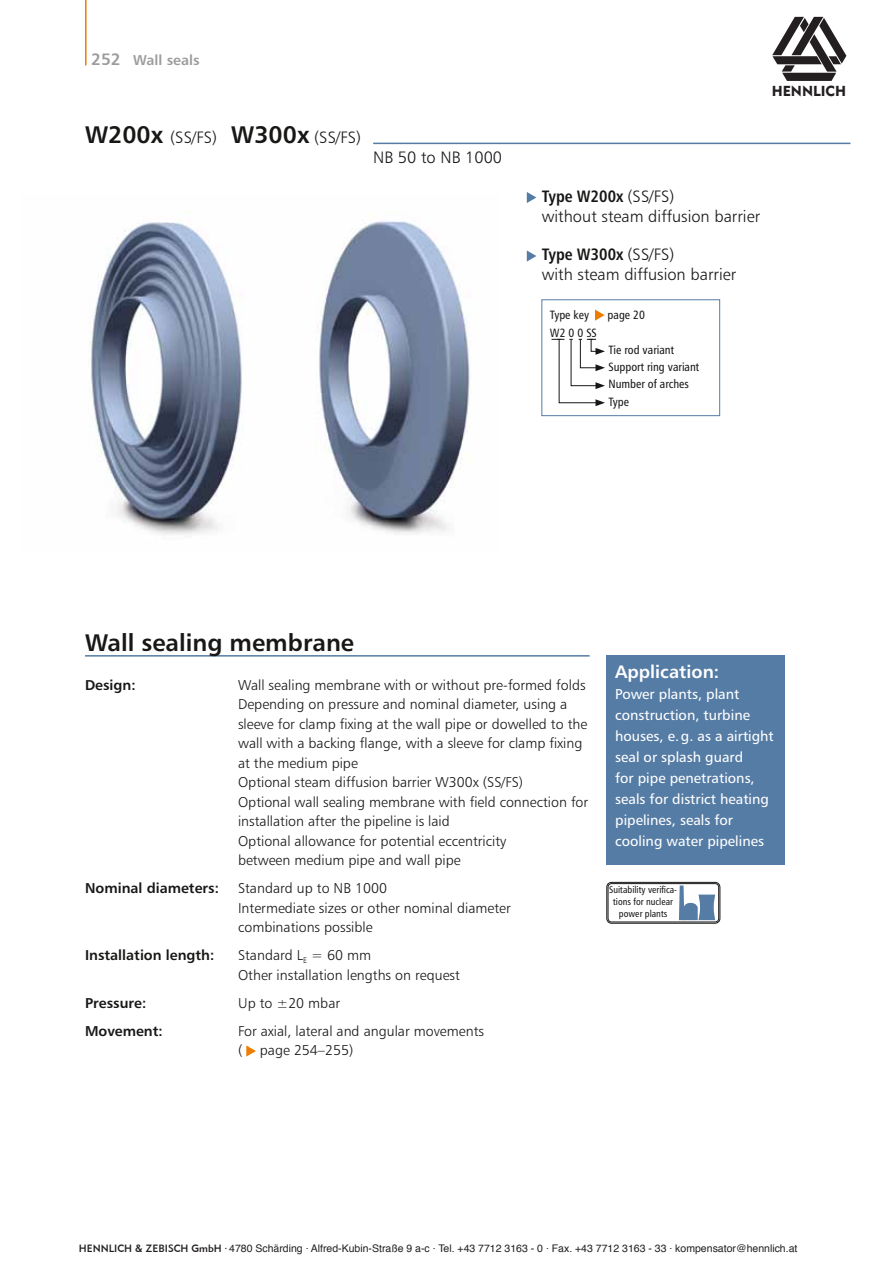
<style>
.page{position:relative;width:893px;height:1263px;background:#fff}
.page>*{position:absolute;margin:0;border:0;box-sizing:border-box;transform-origin:0 0}
.t1{font:24px "Humanist 777 BT Bold B";color:#181716}
.t2{font:18px "Humanist 777 BT Bold B";color:#fff}
.t3{font:16.5px "Humanist 777 BT Light B";color:#181716}
.t4{font:16.5px "Humanist 777 BT Bold Condensed B";color:#181716}
.t5{font:14.25px/19.5px "Humanist 777 BT Light B";color:#181716}
.t6{font:14.25px/21px "Humanist 777 BT Roman B";color:#fff}
.t7{font:14.25px "Humanist 777 BT Bold B";color:#181716}
.t8{font:14.25px "Humanist 777 BT Bold B";color:#9c9c9d}
.t9{font:14.25px "Geometric 415 BT Black A";color:#231f20}
.t10{font:12px/17.2px "Humanist 777 BT Roman Condensed B";color:#181716}
.t11{font:10.5px "Helvetica";color:#231f20}
.t12{font:9.75px/11.7px "Humanist 777 BT Roman Condensed B";color:#181716;text-align:center}
.s1{font-size:16.5px}
.s2{font-family:"Humanist 777 BT Bold B";font-size:24px}
.s3{font-family:"Humanist 777 BT Light B"}
.s4{font-family:"Geometric 415 BT Medium A"}
</style>
<div class="page">
<hr style="left:373px;top:143px;width:477px;height:1px;background:#557ca5">
<img style="left:89px;top:212px;width:153px;height:323px">
<img style="left:317px;top:221px;width:154px;height:313px">
<div style="left:607px;top:882px;width:113px;height:41px;border:1px solid #181716;border-radius:5px"></div>
<div style="left:608px;top:883px;width:111px;height:39px;border:1px solid #181716;border-radius:4px"></div>
<svg style="left:679px;top:885px;width:36px;height:35px"></svg>
<hr style="left:85px;top:0;width:2px;height:65px;background:#ef7c00">
<hr style="left:85px;top:655px;width:505px;height:2px;background:#557ca5">
<svg style="left:246px;top:1045px;width:10px;height:11px"></svg>
<div style="left:607px;top:655px;width:178px;height:210px;background:#557ca5"></div>
<svg style="left:527px;top:192px;width:9px;height:11px"></svg>
<svg style="left:527px;top:250px;width:9px;height:12px"></svg>
<div style="left:541px;top:299px;width:179px;height:117px;border:1px solid #557ca5"></div>
<svg style="left:595px;top:310px;width:10px;height:11px"></svg>
<svg style="left:551px;top:339px;width:54px;height:67px"></svg>
<svg style="left:772px;top:17px;width:74px;height:64px"></svg>
<p class="t8" style="left:91px;top:51px;width:110px"><span class="s1">252</span> Wall seals</p>
<p class="t3" style="left:85px;top:127px;width:277px"><span class="s2">W200x</span> (SS/FS) <span class="s2">W300x</span> (SS/FS)</p>
<p class="t3" style="left:373px;top:147px;width:131px">NB 50 to NB 1000</p>
<p class="t9" style="left:772px;top:82px;width:76px">HENNLICH</p>
<p class="t4" style="left:542px;top:186px;width:134px">Type W200x <span class="s3">(SS/FS)</span></p>
<p class="t3" style="left:542px;top:206px;width:220px">without steam diffusion barrier</p>
<p class="t4" style="left:542px;top:244px;width:134px">Type W300x <span class="s3">(SS/FS)</span></p>
<p class="t3" style="left:542px;top:264px;width:196px">with steam diffusion barrier</p>
<p class="t10" style="left:550px;top:306px;width:41px">Type key</p>
<p class="t10" style="left:608px;top:306px;width:39px">page 20</p>
<p class="t10" style="left:550px;top:324px;width:48px">W2 0 0 SS</p>
<p class="t10" style="left:608px;top:341px;width:92px">Tie rod variant<br>Support ring variant<br>Number of arches<br>Type</p>
<h1 class="t1" style="left:85px;top:627px;width:271px">Wall sealing membrane</h1>
<p class="t7" style="left:85px;top:676px;width:52px">Design:</p>
<p class="t5" style="left:238px;top:675px;width:352px">Wall sealing membrane with or without pre-formed folds Depending on pressure and nominal diameter, using a sleeve for clamp fixing at the wall pipe or dowelled to the wall with a backing flange, with a sleeve for clamp fixing at the medium pipe<br>Optional steam diffusion barrier W300x (SS/FS)<br>Optional wall sealing membrane with field connection for installation after the pipeline is laid<br>Optional allowance for potential eccentricity<br>between medium pipe and wall pipe</p>
<p class="t7" style="left:85px;top:879px;width:135px">Nominal diameters:</p>
<p class="t5" style="left:238px;top:878px;width:274px">Standard up to NB 1000<br>Intermediate sizes or other nominal diameter combinations possible</p>
<p class="t7" style="left:85px;top:946px;width:131px">Installation length:</p>
<p class="t5" style="left:238px;top:945px;width:223px">Standard L<sub>E</sub> = 60 mm<br>Other installation lengths on request</p>
<p class="t7" style="left:85px;top:994px;width:63px">Pressure:</p>
<p class="t5" style="left:238px;top:993px;width:104px">Up to ±20 mbar</p>
<p class="t7" style="left:85px;top:1022px;width:79px">Movement:</p>
<p class="t5" style="left:238px;top:1021px;width:247px">For axial, lateral and angular movements ( page 254–255)</p>
<p class="t2" style="left:615px;top:661px;width:106px">Application:</p>
<p class="t6" style="left:615px;top:684px;width:160px">Power plants, plant construction, turbine houses, e.g. as a airtight seal or splash guard<br>for pipe penetrations, seals for district heating pipelines, seals for cooling water pipelines</p>
<p class="t12" style="left:609px;top:884px;width:69px">Suitability verifica&shy;tions for nuclear power plants</p>
<p class="t11" style="left:79px;top:1244px;width:720px"><span class="s4">HENNLICH &amp; ZEBISCH GmbH</span> <sup>.</sup> 4780 Schärding . Alfred-Kubin-Straße 9 a-c . Tel. +43 7712 3163 - 0 . Fax. +43 7712 3163 - 33 . kompensator@hennlich.at</p>
</div>
